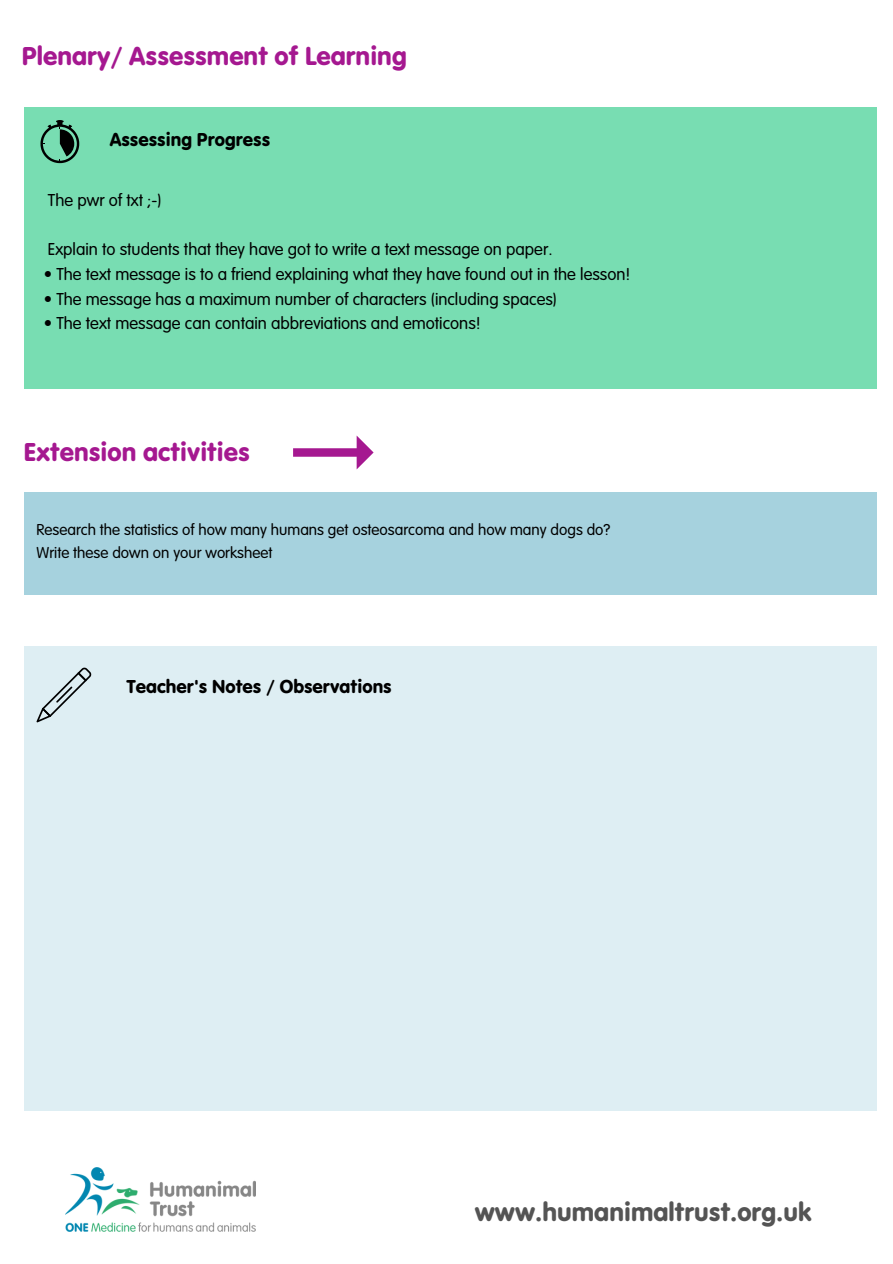
<style>
.page{position:relative;width:893px;height:1264px;background:#fff}
.page>*{position:absolute;margin:0;border:0;box-sizing:border-box;transform-origin:0 0}
.t1{font:27px "VAG Rundschrift D";color:#a51890}
.t2{font:27px "VAG Rundschrift D";color:#545454}
.t3{font:19.5px "VAG Rundschrift D";color:#000}
.t4{font:300 18px "VAG Rundschrift D";color:#000}
.t5{font:300 16.5px "VAG Rundschrift D";color:#000}
</style>
<div class="page">
<div style="left:24px;top:107px;width:852px;height:281px;background:#78ddb2"></div>
<svg style="left:40px;top:120px;width:39px;height:43px"></svg>
<div style="left:24px;top:491px;width:852px;height:103px;background:#a6d2de"></div>
<svg style="left:293px;top:435px;width:80px;height:34px"></svg>
<div style="left:24px;top:646px;width:852px;height:464px;background:#deeef3"></div>
<svg style="left:37px;top:667px;width:54px;height:55px"></svg>
<img style="left:65px;top:1167px;width:190px;height:64px">
<p class="t1" style="left:22px;top:45px;width:386px">Plenary/ Assessment of Learning</p>
<p class="t3" style="left:110px;top:132px;width:162px">Assessing Progress</p>
<p class="t4" style="left:48px;top:193px;width:115px">The pwr of txt ;-)</p>
<p class="t4" style="left:48px;top:242px;width:506px">Explain to students that they have got to write a text message on paper.</p>
<p class="t4" style="left:44px;top:267px;width:588px">• The text message is to a friend explaining what they have found out in the lesson!</p>
<p class="t4" style="left:44px;top:291px;width:514px">• The message has a maximum number of characters (including spaces)</p>
<p class="t4" style="left:44px;top:316px;width:438px">• The text message can contain abbreviations and emoticons!</p>
<p class="t1" style="left:24px;top:441px;width:227px">Extension activities</p>
<p class="t5" style="left:36px;top:523px;width:575px">Research the statistics of how many humans get osteosarcoma and how many dogs do?</p>
<p class="t5" style="left:36px;top:545px;width:237px">Write these down on your worksheet</p>
<p class="t3" style="left:126px;top:679px;width:267px">Teacher's Notes / Observations</p>
<p class="t2" style="left:475px;top:1200px;width:338px">www.humanimaltrust.org.uk</p>
</div>
